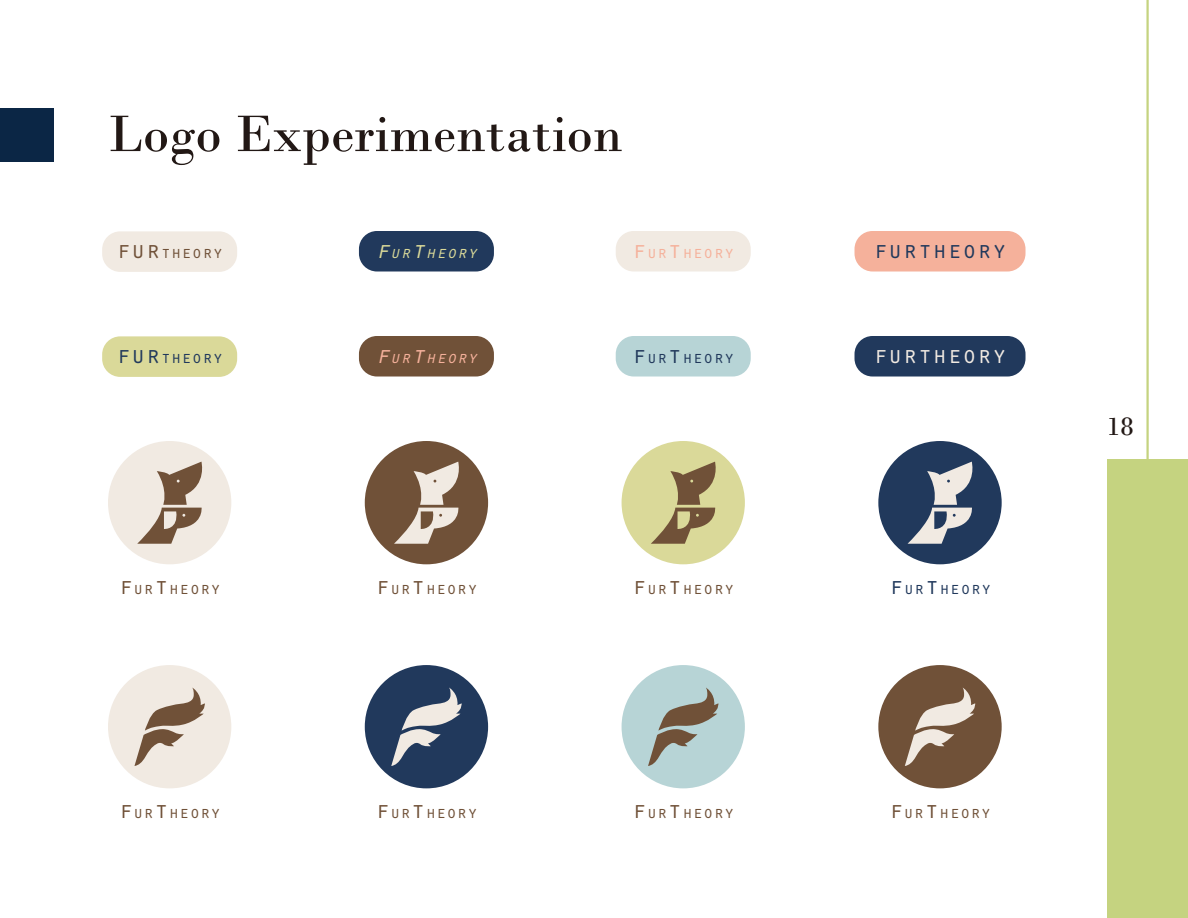
<style>
.page{position:relative;width:1188px;height:918px;background:#fff}
.page>*{position:absolute;margin:0;border:0;box-sizing:border-box;transform-origin:0 0}
.t1{font:54px "Bodoni";color:#221815}
.t2{font:27px "Bodoni";color:#221815}
.t3{font:24.75px "Orator Std";color:#21395c}
.t4{font:24.75px "Orator Std";color:#f1eae2}
.t5{font:17.4px "Orator Std";color:#705138}
.t6{font:17.4px "Orator Std";color:#21395c}
.t7{font:italic 17.4px "Orator Std";color:#dad999}
.t8{font:17.4px "Orator Std";color:#f5b19b}
.t9{font:italic 17.4px "Orator Std";color:#f5b19b}
.s1{font-size:24.75px}
</style>
<div class="page">
<div style="left:0;top:108px;width:54px;height:54px;background:#0b2645"></div>
<div style="left:1107px;top:459px;width:81px;height:459px;background:#c5d380"></div>
<hr style="left:1146px;top:0;width:3px;height:459px;background:#c5d380">
<div style="left:102px;top:231px;width:135px;height:41px;background:#f1eae2;border-radius:18px"></div>
<div style="left:359px;top:231px;width:135px;height:41px;background:#21395c;border-radius:18px"></div>
<div style="left:616px;top:231px;width:135px;height:41px;background:#f1eae2;border-radius:18px"></div>
<div style="left:855px;top:231px;width:171px;height:41px;background:#f5b19b;border-radius:18px"></div>
<div style="left:102px;top:336px;width:135px;height:41px;background:#dad999;border-radius:18px"></div>
<div style="left:359px;top:336px;width:135px;height:41px;background:#705138;border-radius:18px"></div>
<div style="left:616px;top:336px;width:135px;height:41px;background:#b7d4d6;border-radius:18px"></div>
<div style="left:855px;top:336px;width:171px;height:41px;background:#21395c;border-radius:18px"></div>
<div style="left:108px;top:441px;width:123px;height:123px;background:#f1eae2;border-radius:50%"></div>
<svg style="left:137px;top:462px;width:66px;height:82px"></svg>
<div style="left:365px;top:441px;width:123px;height:123px;background:#705138;border-radius:50%"></div>
<svg style="left:394px;top:462px;width:65px;height:82px"></svg>
<div style="left:878px;top:441px;width:124px;height:123px;background:#21395c;border-radius:50%"></div>
<svg style="left:908px;top:462px;width:65px;height:82px"></svg>
<div style="left:622px;top:441px;width:123px;height:123px;background:#dad999;border-radius:50%"></div>
<svg style="left:651px;top:462px;width:65px;height:82px"></svg>
<div style="left:108px;top:665px;width:123px;height:123px;background:#f1eae2;border-radius:50%"></div>
<svg style="left:134px;top:687px;width:71px;height:79px"></svg>
<div style="left:878px;top:665px;width:124px;height:123px;background:#705138;border-radius:50%"></div>
<svg style="left:905px;top:688px;width:71px;height:78px"></svg>
<div style="left:622px;top:665px;width:123px;height:123px;background:#b7d4d6;border-radius:50%"></div>
<svg style="left:648px;top:687px;width:71px;height:79px"></svg>
<div style="left:365px;top:665px;width:123px;height:123px;background:#21395c;border-radius:50%"></div>
<svg style="left:391px;top:687px;width:71px;height:79px"></svg>
<h1 class="t1" style="left:108px;top:102px;width:516px">Logo Experimentation</h1>
<p class="t5" style="left:116px;top:240px;width:109px"><span class="s1">fur</span>theory</p>
<p class="t7" style="left:375px;top:240px;width:104px"><span class="s1">f</span>ur<span class="s1">t</span>heory</p>
<p class="t8" style="left:632px;top:240px;width:104px"><span class="s1">f</span>ur<span class="s1">t</span>heory</p>
<h3 class="t3" style="left:873px;top:232px;width:135px">furtheory</h3>
<p class="t6" style="left:116px;top:345px;width:109px"><span class="s1">fur</span>theory</p>
<p class="t9" style="left:375px;top:345px;width:104px"><span class="s1">f</span>ur<span class="s1">t</span>heory</p>
<p class="t6" style="left:632px;top:345px;width:104px"><span class="s1">f</span>ur<span class="s1">t</span>heory</p>
<h3 class="t4" style="left:873px;top:337px;width:135px">furtheory</h3>
<p class="t5" style="left:118px;top:576px;width:104px"><span class="s1">f</span>ur<span class="s1">t</span>heory</p>
<p class="t5" style="left:375px;top:576px;width:104px"><span class="s1">f</span>ur<span class="s1">t</span>heory</p>
<p class="t5" style="left:632px;top:576px;width:104px"><span class="s1">f</span>ur<span class="s1">t</span>heory</p>
<p class="t6" style="left:889px;top:576px;width:104px"><span class="s1">f</span>ur<span class="s1">t</span>heory</p>
<p class="t5" style="left:118px;top:800px;width:104px"><span class="s1">f</span>ur<span class="s1">t</span>heory</p>
<p class="t5" style="left:375px;top:800px;width:104px"><span class="s1">f</span>ur<span class="s1">t</span>heory</p>
<p class="t5" style="left:632px;top:800px;width:104px"><span class="s1">f</span>ur<span class="s1">t</span>heory</p>
<p class="t5" style="left:889px;top:800px;width:104px"><span class="s1">f</span>ur<span class="s1">t</span>heory</p>
<h2 class="t2" style="left:1107px;top:410px;width:28px">18</h2>
</div>
